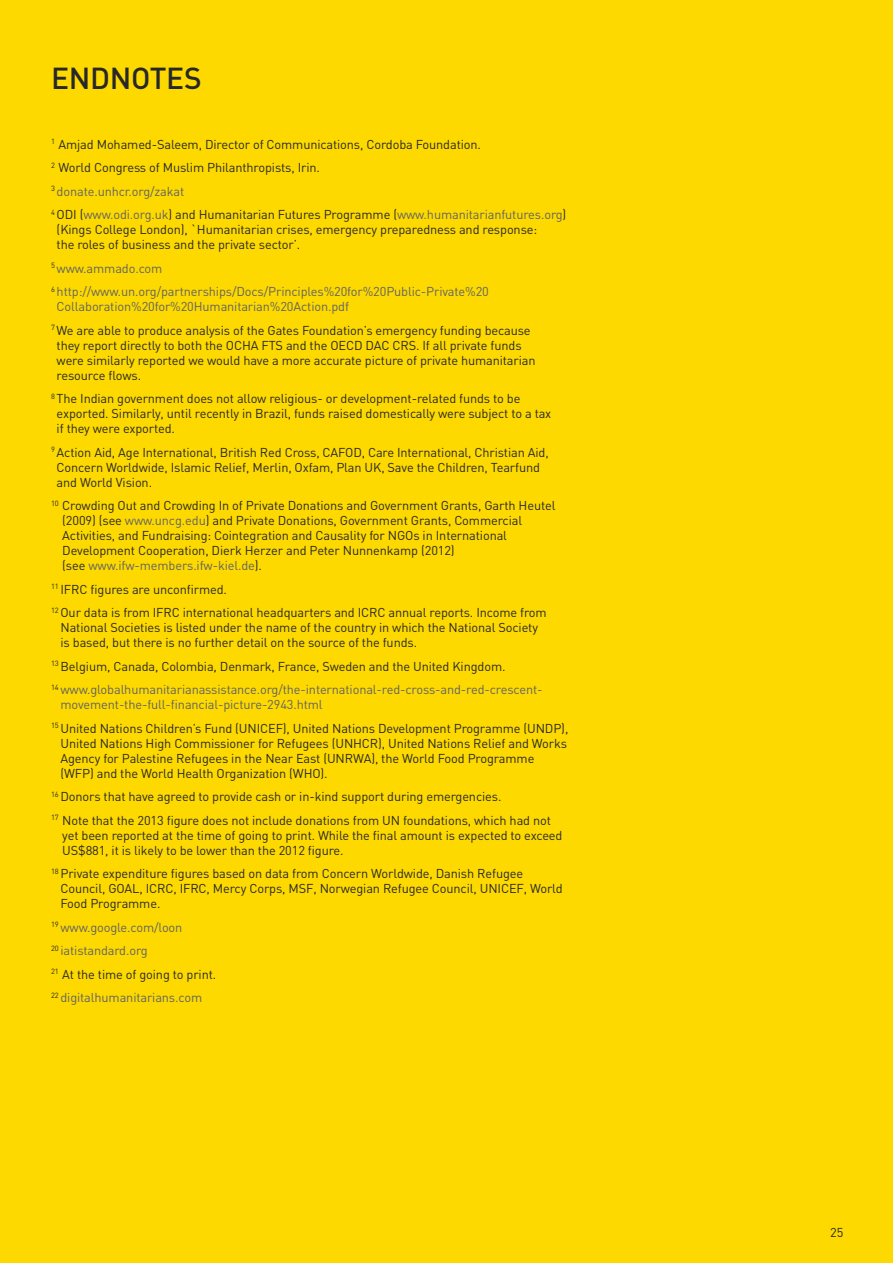
<style>
.page{position:relative;width:893px;height:1263px;background:#fdd900}
.page>*{position:absolute;margin:0;border:0;box-sizing:border-box;transform-origin:0 0}
.t1{font:500 30px "DIN";letter-spacing:-.01em;color:#292829}
.t2{font:12.75px/15px "DIN";letter-spacing:-.01em;color:#292829}
.t3{font:12.75px/23.5px "DIN";letter-spacing:-.01em;color:#616264}
.s1{color:#616264}
.s2{color:#292829}
</style>
<div class="page">
<h1 class="t1" style="left:51px;top:59px;width:149px">ENDNOTES</h1>
<p class="t2" style="left:51px;top:132px;width:517px;line-height:23.5px"><sup>1</sup> Amjad Mohamed-Saleem, Director of Communications, Cordoba Foundation.<br><sup>2</sup> World Congress of Muslim Philanthropists, Irin.<br><sup>3</sup> <span class="s1">donate.unhcr.org/zakat<br></span><sup>4</sup> ODI (<span class="s1">www.odi.org.uk</span>) and Humanitarian Futures Programme (<span class="s1">www.humanitarianfutures.org</span>)</p>
<p class="t2" style="left:57px;top:222px;width:482px">(Kings College London), `Humanitarian crises, emergency preparedness and response: the roles of business and the private sector’.</p>
<p class="t3" style="left:51px;top:256px;width:439px"><sup>5</sup> www.ammado.com<br><sup>6</sup> http://www.un.org/partnerships/Docs/Principles%20for%20Public-Private%20</p>
<p class="t2" style="left:51px;top:294px;width:481px;line-height:23.5px;text-indent:6px"><span class="s1">Collaboration%20for%20Humanitarian%20Action.pdf<br></span><sup>7</sup> We are able to produce analysis of the Gates Foundation’s emergency funding because</p>
<p class="t2" style="left:57px;top:337px;width:480px">they report directly to both the OCHA FTS and the OECD DAC CRS. If all private funds were similarly reported we would have a more accurate picture of private humanitarian resource flows.</p>
<p class="t2" style="left:57px;top:391px;width:496px;text-indent:-6px"><sup>8</sup> The Indian government does not allow religious- or development-related funds to be exported. Similarly, until recently in Brazil, funds raised domestically were subject to a tax if they were exported.</p>
<p class="t2" style="left:57px;top:444px;width:494px;text-indent:-6px"><sup>9</sup> Action Aid, Age International, British Red Cross, CAFOD, Care International, Christian Aid,<br>Concern Worldwide, Islamic Relief, Merlin, Oxfam, Plan UK, Save the Children, Tearfund and World Vision.</p>
<p class="t2" style="left:62px;top:498px;width:495px;text-indent:-11px"><sup>10</sup> Crowding Out and Crowding In of Private Donations and Government Grants, Garth Heutel (2009) (see <span class="s1">www.uncg.edu</span>) and Private Donations, Government Grants, Commercial Activities, and Fundraising: Cointegration and Causality for NGOs in International Development Cooperation, Dierk Herzer and Peter Nunnenkamp (2012)<br>(see <span class="s1">www.ifw-members.ifw-kiel.de</span>).</p>
<p class="t2" style="left:51px;top:577px;width:497px;line-height:23.5px"><sup>11</sup> IFRC figures are unconfirmed.<br><sup>12</sup> Our data is from IFRC international headquarters and ICRC annual reports. Income from</p>
<p class="t2" style="left:60px;top:620px;width:479px">National Societies is listed under the name of the country in which the National Society is based, but there is no further detail on the source of the funds.</p>
<p class="t3" style="left:51px;top:654px;width:493px"><sup>13</sup> <span class="s2">Belgium, Canada, Colombia, Denmark, France, Sweden and the United Kingdom.<br></span><sup>14</sup> www.globalhumanitarianassistance.org/the-international-red-cross-and-red-crescent-</p>
<p class="t2" style="left:51px;top:692px;width:519px;line-height:23.5px;text-indent:9px"><span class="s1">movement-the-full-financial-picture-2943.html<br></span><sup>15</sup> United Nations Children’s Fund (UNICEF), United Nations Development Programme (UNDP),</p>
<p class="t2" style="left:60px;top:735px;width:508px">United Nations High Commissioner for Refugees (UNHCR), United Nations Relief and Works<br>Agency for Palestine Refugees in the Near East (UNRWA), the World Food Programme (WFP) and the World Health Organization (WHO).</p>
<p class="t2" style="left:51px;top:785px;width:501px;line-height:23.5px"><sup>16</sup> Donors that have agreed to provide cash or in-kind support during emergencies.<br><sup>17</sup> Note that the 2013 figure does not include donations from UN foundations, which had not</p>
<p class="t2" style="left:62px;top:827px;width:502px">yet been reported at the time of going to print. While the final amount is expected to exceed<br>US$881, it is likely to be lower than the 2012 figure.</p>
<p class="t2" style="left:60px;top:866px;width:504px;text-indent:-9px"><sup>18</sup> Private expenditure figures based on data from Concern Worldwide, Danish Refugee<br>Council, GOAL, ICRC, IFRC, Mercy Corps, MSF, Norwegian Refugee Council, UNICEF, World<br>Food Programme.</p>
<p class="t3" style="left:51px;top:915px;width:167px"><sup>19</sup> www.google.com/loon<br><sup>20</sup> iatistandard.org<br><sup>21</sup> <span class="s2">At the time of going to print.<br></span><sup>22</sup> digitalhumanitarians.com</p>
<p class="t2" style="left:830px;top:1224px;width:15px">25</p>
</div>
